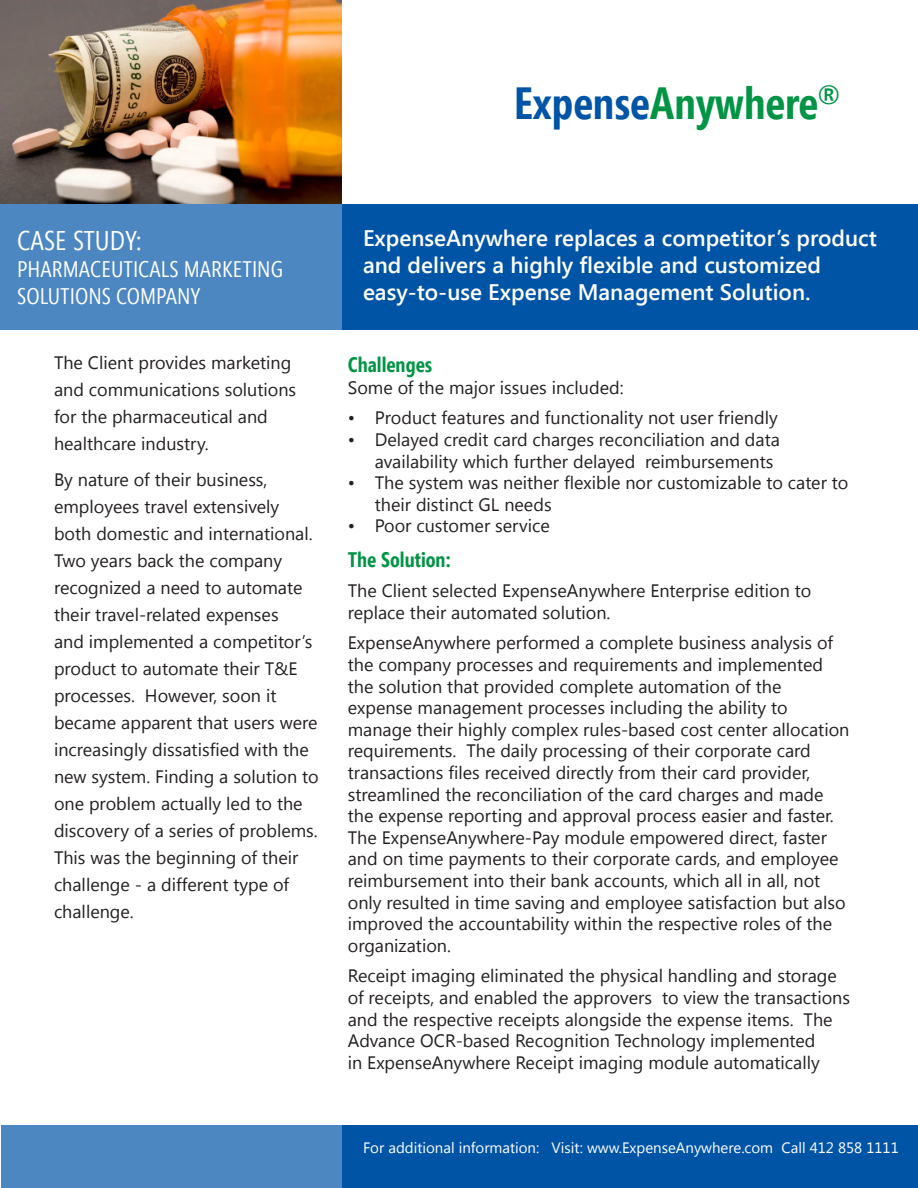
<style>
.page{position:relative;width:918px;height:1188px;background:#fff}
.page>*{position:absolute;margin:0;border:0;box-sizing:border-box;transform-origin:0 0}
.t1{font:700 45px "Segoe Condensed";color:#009444}
.t2{font:27px "Segoe Condensed";color:#fff}
.t3{font:600 22.5px/27px "Segoe UI";color:#fff}
.t4{font:22.5px/27px "Segoe Condensed";color:#fff}
.Paragraph{font:700 21px "Segoe Condensed";color:#009444}
.Paragraph-2{font:18px/21.6px "Segoe UI";color:#231f20}
.bullet_list{font:18px/21.6px "Segoe UI";color:#231f20}
.t5{font:15px "Segoe UI";color:#fff}
.s1{color:#0054a6}
</style>
<div class="page">
<img style="left:0;top:0;width:342px;height:204px">
<div style="left:1px;top:204px;width:917px;height:126px;background:#0054a6"></div>
<div style="left:0;top:204px;width:342px;height:126px;background:#4c87c1"></div>
<div style="left:1px;top:1126px;width:917px;height:62px;background:#0054a6"></div>
<div style="left:1px;top:1126px;width:341px;height:62px;background:#4c87c1"></div>
<p class="t1" style="left:514px;top:75px;width:327px"><span class="s1">Expense</span>Anywhere<sup>®</sup></p>
<p class="t2" style="left:17px;top:224px;width:126px">CASE STUDY:</p>
<p class="t4" style="left:17px;top:256px;width:268px">PHARMACEUTICALS MARKETING<br>SOLUTIONS COMPANY</p>
<p class="Paragraph-2" style="left:54px;top:349px;width:244px;line-height:27px">The Client provides marketing and communications solutions for the pharmaceutical and healthcare industry.</p>
<p class="Paragraph-2" style="left:54px;top:466px;width:266px;line-height:27px">By nature of their business, employees travel extensively both domestic and international.<br>Two years back the company recognized a need to automate their travel-related expenses<br>and implemented a competitor’s product to automate their T&amp;E processes. However, soon it became apparent that users were increasingly dissatisfied with the new system. Finding a solution to one problem actually led to the discovery of a series of problems.<br>This was the beginning of their challenge - a different type of challenge.</p>
<p class="t3" style="left:363px;top:224px;width:515px">ExpenseAnywhere replaces a competitor’s product and delivers a highly flexible and customized easy-to-use Expense Management Solution.</p>
<p class="Paragraph" style="left:348px;top:352px;width:86px">Challenges</p>
<p class="Paragraph-2" style="left:348px;top:376px;width:277px">Some of the major issues included:</p>
<p class="bullet_list" style="left:348px;top:406px;width:432px">• Product features and functionality not user friendly</p>
<p class="bullet_list" style="left:375px;top:428px;width:407px;text-indent:-27px">• Delayed credit card charges reconciliation and data availability which further delayed reimbursements</p>
<p class="bullet_list" style="left:375px;top:471px;width:475px;text-indent:-27px">• The system was neither flexible nor customizable to cater to their distinct GL needs</p>
<p class="bullet_list" style="left:348px;top:514px;width:204px">• Poor customer service</p>
<p class="Paragraph" style="left:348px;top:546px;width:104px">The Solution:</p>
<p class="Paragraph-2" style="left:348px;top:579px;width:465px">The Client selected ExpenseAnywhere Enterprise edition to replace their automated solution.</p>
<p class="Paragraph-2" style="left:348px;top:631px;width:503px">ExpenseAnywhere performed a complete business analysis of the company processes and requirements and implemented the solution that provided complete automation of the expense management processes including the ability to manage their highly complex rules-based cost center allocation requirements. The daily processing of their corporate card transactions files received directly from their card provider, streamlined the reconciliation of the card charges and made the expense reporting and approval process easier and faster.<br>The ExpenseAnywhere-Pay module empowered direct, faster and on time payments to their corporate cards, and employee reimbursement into their bank accounts, which all in all, not only resulted in time saving and employee satisfaction but also improved the accountability within the respective roles of the organization.</p>
<p class="Paragraph-2" style="left:348px;top:964px;width:504px">Receipt imaging eliminated the physical handling and storage of receipts, and enabled the approvers to view the transactions and the respective receipts alongside the expense items. The Advance OCR-based Recognition Technology implemented<br>in ExpenseAnywhere Receipt imaging module automatically</p>
<p class="t5" style="left:363px;top:1137px;width:537px">For additional information: Visit: www.ExpenseAnywhere.com Call 412 858 1111</p>
</div>
